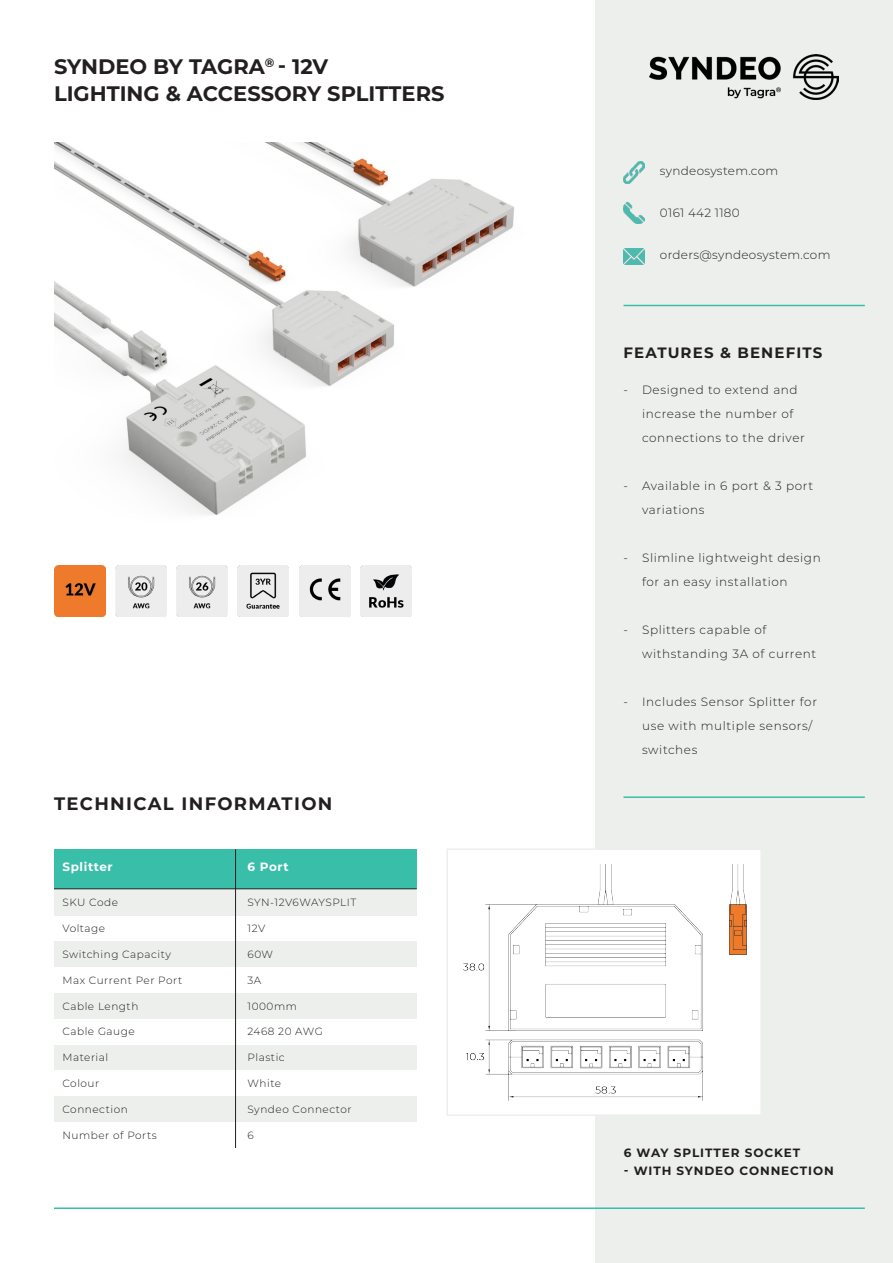
<style>
.page{position:relative;width:893px;height:1263px;background:#fff}
.page>*{position:absolute;margin:0;border:0;box-sizing:border-box;transform-origin:0 0}
.t1{font:700 21px "Montserrat";color:#231f20}
.t2{font:700 18px "Montserrat";letter-spacing:.075em;color:#231f20}
.t3{font:700 15px "Montserrat";letter-spacing:.075em;color:#231f20}
.t4{font:300 12px/24px "Montserrat";letter-spacing:.05em;color:#231f20}
.t5{font:300 12px "Montserrat";letter-spacing:.025em;color:#231f20}
.t6{font:700 12px "Montserrat";letter-spacing:.075em;color:#231f20}
.t7{font:700 12px "Montserrat";letter-spacing:.05em;color:#fff}
.t8{font:300 10.5px "Montserrat";letter-spacing:.05em;color:#231f20}
</style>
<div class="page">
<div style="left:595px;top:0;width:298px;height:1263px;background:#edefed"></div>
<img style="left:649px;top:54px;width:190px;height:46px">
<img style="left:623px;top:162px;width:22px;height:21px">
<hr style="left:623px;top:305px;width:242px;height:1px;background:#39bea9">
<img style="left:623px;top:202px;width:22px;height:21px">
<img style="left:623px;top:248px;width:22px;height:16px">
<hr style="left:623px;top:796px;width:242px;height:2px;background:#39bea9">
<img style="left:54px;top:143px;width:460px;height:372px">
<img style="left:54px;top:566px;width:51px;height:51px">
<img style="left:115px;top:566px;width:51px;height:51px">
<img style="left:176px;top:566px;width:51px;height:51px">
<img style="left:238px;top:566px;width:51px;height:51px">
<img style="left:299px;top:566px;width:51px;height:51px">
<img style="left:361px;top:566px;width:51px;height:51px">
<div style="left:54px;top:849px;width:363px;height:40px;background:#39bea9"></div>
<div style="left:54px;top:890px;width:363px;height:25px;background:#edefed"></div>
<div style="left:54px;top:941px;width:363px;height:26px;background:#edefed"></div>
<div style="left:54px;top:993px;width:363px;height:26px;background:#edefed"></div>
<div style="left:54px;top:1045px;width:363px;height:25px;background:#edefed"></div>
<div style="left:54px;top:1096px;width:363px;height:26px;background:#edefed"></div>
<hr style="left:235px;top:849px;width:1px;height:299px;background:#231f20">
<hr style="left:54px;top:888px;width:363px;height:1px;background:#231f20">
<div style="left:446px;top:848px;width:316px;height:268px;background:#fff;border:2px solid #edefed"></div>
<img style="left:463px;top:864px;width:283px;height:237px">
<hr style="left:54px;top:1207px;width:811px;height:2px;background:#39bea9">
<p class="t1" style="left:54px;top:52px;width:276px">SYNDEO BY TAGRA<sup>®</sup> - 12V</p>
<p class="t1" style="left:54px;top:79px;width:392px">LIGHTING &amp; ACCESSORY SPLITTERS</p>
<p class="t2" style="left:54px;top:791px;width:280px">TECHNICAL INFORMATION</p>
<p class="t7" style="left:63px;top:858px;width:52px">Splitter</p>
<p class="t7" style="left:248px;top:858px;width:43px">6 Port</p>
<p class="t8" style="left:63px;top:895px;width:57px">SKU Code</p>
<p class="t8" style="left:63px;top:921px;width:44px">Voltage</p>
<p class="t8" style="left:63px;top:947px;width:110px">Switching Capacity</p>
<p class="t8" style="left:63px;top:973px;width:121px">Max Current Per Port</p>
<p class="t8" style="left:63px;top:999px;width:77px">Cable Length</p>
<p class="t8" style="left:63px;top:1024px;width:74px">Cable Gauge</p>
<p class="t8" style="left:63px;top:1050px;width:47px">Material</p>
<p class="t8" style="left:63px;top:1076px;width:38px">Colour</p>
<p class="t8" style="left:63px;top:1102px;width:67px">Connection</p>
<p class="t8" style="left:63px;top:1128px;width:96px">Number of Ports</p>
<p class="t8" style="left:247px;top:895px;width:111px">SYN-12V6WAYSPLIT</p>
<p class="t8" style="left:247px;top:921px;width:19px">12V</p>
<p class="t8" style="left:247px;top:947px;width:27px">60W</p>
<p class="t8" style="left:247px;top:973px;width:15px">3A</p>
<p class="t8" style="left:247px;top:999px;width:51px">1000mm</p>
<p class="t8" style="left:247px;top:1024px;width:77px">2468 20 AWG</p>
<p class="t8" style="left:247px;top:1050px;width:39px">Plastic</p>
<p class="t8" style="left:247px;top:1076px;width:35px">White</p>
<p class="t8" style="left:247px;top:1102px;width:106px">Syndeo Connector</p>
<p class="t8" style="left:247px;top:1128px;width:8px">6</p>
<p class="t5" style="left:660px;top:163px;width:120px">syndeosystem.com</p>
<p class="t5" style="left:660px;top:205px;width:81px">0161 442 1180</p>
<p class="t5" style="left:660px;top:247px;width:172px">orders@syndeosystem.com</p>
<p class="t3" style="left:623px;top:342px;width:200px">FEATURES &amp; BENEFITS</p>
<p class="t4" style="left:642px;top:377px;width:164px">Designed to extend and increase the number of connections to the driver</p>
<p class="t4" style="left:642px;top:473px;width:173px">Available in 6 port &amp; 3 port variations</p>
<p class="t4" style="left:642px;top:545px;width:180px">Slimline lightweight design for an easy installation</p>
<p class="t4" style="left:642px;top:617px;width:176px">Splitters capable of withstanding 3A of current</p>
<p class="t4" style="left:642px;top:689px;width:176px">Includes Sensor Splitter for use with multiple sensors/ switches</p>
<p class="t4" style="left:623px;top:377px;width:6px">-</p>
<p class="t4" style="left:623px;top:473px;width:6px">-</p>
<p class="t4" style="left:623px;top:545px;width:6px">-</p>
<p class="t4" style="left:623px;top:617px;width:6px">-</p>
<p class="t4" style="left:623px;top:689px;width:6px">-</p>
<p class="t6" style="left:624px;top:1144px;width:178px">6 WAY SPLITTER SOCKET</p>
<p class="t6" style="left:624px;top:1162px;width:211px">- WITH SYNDEO CONNECTION</p>
</div>
